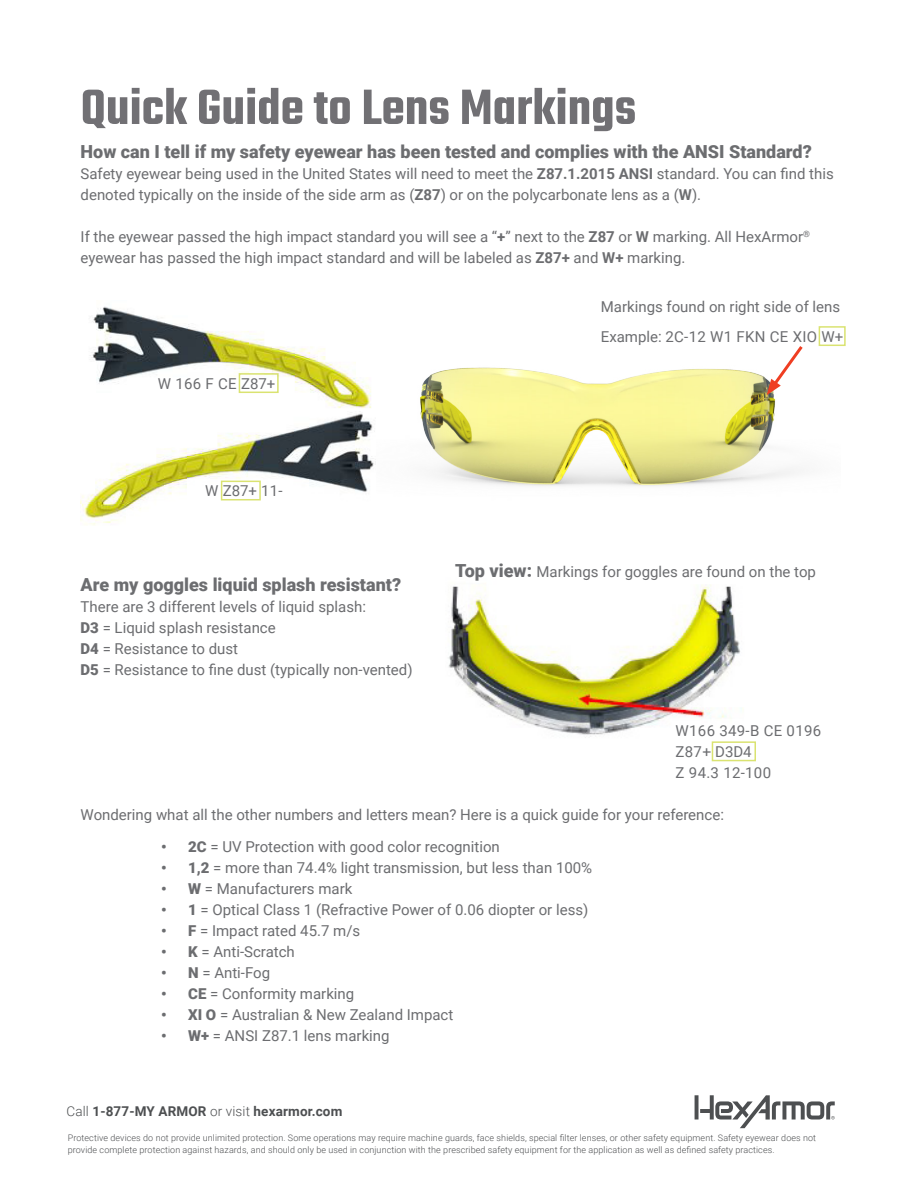
<style>
.page{position:relative;width:918px;height:1188px;background:#fff}
.page>*{position:absolute;margin:0;border:0;box-sizing:border-box;transform-origin:0 0}
.t1{font:600 54px "Teko";color:#717074}
.t2{font:900 18px "Roboto";color:#6c6d70}
.t3{font:15px/21px "Roboto";color:#6c6d70}
.t4{font:15px "Roboto";letter-spacing:.02em;color:#6c6d70}
.t5{font:700 13.5px "Roboto";letter-spacing:.01em;color:#4d4f51}
.t6{font:300 9px/11.2px "Roboto";letter-spacing:.01em;color:#4d4f51}
.s1{font-weight:700}
.s2{font-weight:900}
.s3{font-weight:900;font-size:18px}
.s4{font-weight:300}
</style>
<div class="page">
<img style="left:448px;top:584px;width:294px;height:160px">
<svg style="left:695px;top:1095px;width:140px;height:33px"></svg>
<img style="left:420px;top:367px;width:375px;height:119px">
<svg style="left:767px;top:346px;width:36px;height:49px"></svg>
<img style="left:81px;top:306px;width:295px;height:219px">
<div style="left:819px;top:326px;width:27px;height:20px;border:2px solid #dae371"></div>
<div style="left:221px;top:481px;width:40px;height:19px;border:2px solid #dae371"></div>
<div style="left:239px;top:373px;width:40px;height:20px;border:2px solid #dae371"></div>
<div style="left:712px;top:741px;width:44px;height:20px;border:2px solid #dae371"></div>
<p class="t1" style="left:81px;top:74px;width:557px">Quick Guide to Lens Markings</p>
<p class="t2" style="left:81px;top:139px;width:733px">How can I tell if my safety eyewear has been tested and complies with the ANSI Standard?</p>
<p class="t3" style="left:81px;top:163px;width:755px">Safety eyewear being used in the United States will need to meet the <span class="s1">Z87.1.2015 ANSI</span> standard. You can find this denoted typically on the inside of the side arm as (<span class="s1">Z87</span>) or on the polycarbonate lens as a (<span class="s1">W</span>).</p>
<p class="t3" style="left:81px;top:226px;width:731px">If the eyewear passed the high impact standard you will see a “<span class="s1">+</span>” next to the <span class="s1">Z87</span> or <span class="s1">W</span> marking. All HexArmor<sup>® </sup>eyewear has passed the high impact standard and will be labeled as <span class="s1">Z87+</span> and <span class="s1">W+</span> marking.</p>
<p class="t3" style="left:158px;top:372px;width:119px">W 166 F CE Z87+</p>
<p class="t3" style="left:205px;top:480px;width:79px">W Z87+ 11-</p>
<p class="t2" style="left:81px;top:572px;width:322px">Are my goggles liquid splash resistant?</p>
<p class="t3" style="left:81px;top:595px;width:287px">There are 3 different levels of liquid splash:</p>
<p class="t3" style="left:81px;top:616px;width:197px"><span class="s2">D3</span> = Liquid splash resistance</p>
<p class="t3" style="left:81px;top:637px;width:159px"><span class="s2">D4</span> = Resistance to dust</p>
<p class="t3" style="left:81px;top:658px;width:333px"><span class="s2">D5</span> = Resistance to fine dust (typically non-vented)</p>
<p class="t3" style="left:601px;top:295px;width:241px">Markings found on right side of lens</p>
<p class="t4" style="left:601px;top:326px;width:244px">Example: 2C-12 W1 FKN CE XIO W+</p>
<p class="t3" style="left:455px;top:561px;width:362px"><span class="s3">Top view:</span> Markings for goggles are found on the top</p>
<p class="t4" style="left:676px;top:720px;width:147px">W166 349-B CE 0196</p>
<p class="t3" style="left:676px;top:740px;width:78px">Z87+ D3D4</p>
<p class="t3" style="left:676px;top:761px;width:97px">Z 94.3 12-100</p>
<p class="t3" style="left:81px;top:804px;width:645px">Wondering what all the other numbers and letters mean? Here is a quick guide for your reference:</p>
<p class="t3" style="left:161px;top:836px;width:340px"><span class="s2">• 2C</span> = UV Protection with good color recognition</p>
<p class="t3" style="left:161px;top:857px;width:433px"><span class="s2">• 1,2</span> = more than 74.4% light transmission, but less than 100%</p>
<p class="t3" style="left:161px;top:878px;width:193px"><span class="s2">• W</span> = Manufacturers mark</p>
<p class="t3" style="left:161px;top:899px;width:429px"><span class="s2">• 1</span> = Optical Class 1 (Refractive Power of 0.06 diopter or less)</p>
<p class="t3" style="left:161px;top:920px;width:201px"><span class="s2">• F</span> = Impact rated 45.7 m/s</p>
<p class="t3" style="left:161px;top:941px;width:135px"><span class="s2">• K</span> = Anti-Scratch</p>
<p class="t3" style="left:161px;top:962px;width:111px"><span class="s2">• N</span> = Anti-Fog</p>
<p class="t3" style="left:161px;top:983px;width:195px"><span class="s2">• CE</span> = Conformity marking</p>
<p class="t3" style="left:161px;top:1004px;width:294px"><span class="s2">• XI O</span> = Australian &amp; New Zealand Impact</p>
<p class="t3" style="left:161px;top:1025px;width:230px"><span class="s2">• W+</span> = ANSI Z87.1 lens marking</p>
<p class="t5" style="left:66px;top:1102px;width:277px"><span class="s4">Call</span> 1-877-MY ARMOR <span class="s4">or visit</span> hexarmor.com</p>
<p class="t6" style="left:68px;top:1132px;width:750px">Protective devices do not provide unlimited protection. Some operations may require machine guards, face shields, special filter lenses, or other safety equipment. Safety eyewear does not provide complete protection against hazards, and should only be used in conjunction with the prescribed safety equipment for the application as well as defined safety practices.</p>
</div>
